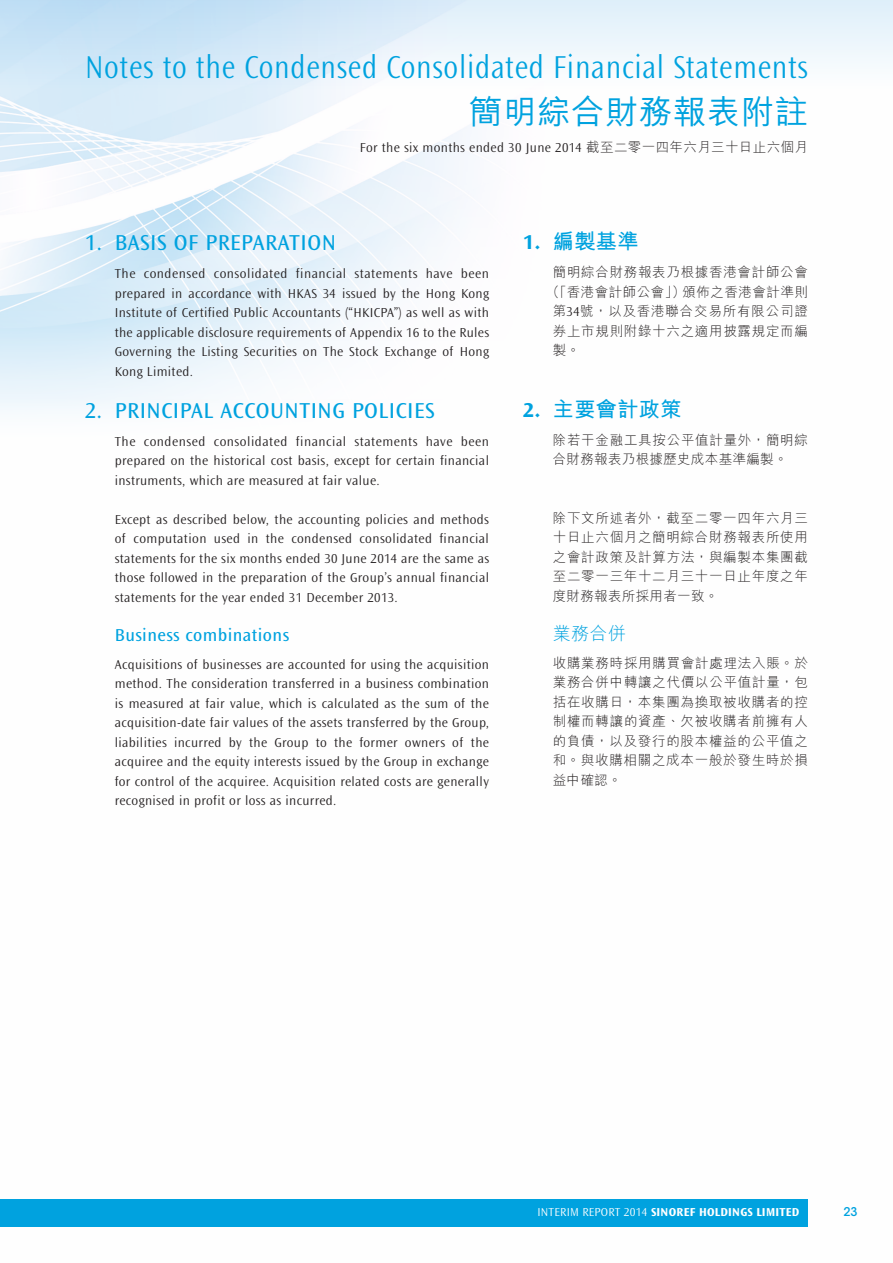
<style>
.page{position:relative;width:893px;height:1263px;background:#fff}
.page>*{position:absolute;margin:0;border:0;box-sizing:border-box;transform-origin:0 0}
.t1{font:300 33px "Ocean Sans Std";letter-spacing:.025em;color:#00a2df;scale:.89 1}
.t2{font:500 33px "M Hei HK";letter-spacing:.03em;color:#00a2df}
.t3{font:22.5px "Ocean Sans Std";letter-spacing:.025em;color:#00a2df}
.t4{font:700 21px "M Hei HK";letter-spacing:.025em;color:#00a2df}
.t5{font:18px "Ocean Sans Std";letter-spacing:.025em;color:#00a2df}
.t6{font:300 18px "M Hei HK";color:#00a2df}
.t7{font:300 13.5px/19.5px "Ocean Sans Std";letter-spacing:.025em;color:#231f20;text-align:justify}
.t8{font:300 13.5px/19.5px "M Hei HK";letter-spacing:.055em;color:#231f20;text-align:justify}
.t9{font:300 13.5px "M Hei HK";letter-spacing:.035em;color:#231f20}
.t10{font:700 12px "Ocean Sans Std";letter-spacing:.02em;color:#fff}
.t11{font:500 12px "ITC Avant Garde Std";color:#00a2df}
.s1{font-family:"M Hei HK"}
.s2{font-family:"Ocean Sans Std"}
.s3{font-weight:300}
</style>
<div class="page">
<svg style="left:701px;top:0;width:192px;height:64px;fill:#e9f4fb"></svg>
<div style="left:0;top:1199px;width:808px;height:28px;background:#00a2df"></div>
<h1 class="t1" style="left:85px;top:49px;width:814px">Notes to the Condensed Consolidated Financial Statements</h1>
<h1 class="t2" style="left:470px;top:88px;width:340px">簡明綜合財務報表附註</h1>
<p class="t7" style="left:360px;top:138px;width:450px">For the six months ended 30 June 2014 <span class="s1">截至二零一四年六月三十日止六個月</span></p>
<h2 class="t3" style="left:85px;top:230px;width:253px">1. BASIS OF PREPARATION</h2>
<p class="t7" style="left:115px;top:264px;width:376px">The condensed consolidated financial statements have been prepared in accordance with HKAS 34 issued by the Hong Kong Institute of Certified Public Accountants (“HKICPA”) as well as with the applicable disclosure requirements of Appendix 16 to the Rules Governing the Listing Securities on The Stock Exchange of Hong Kong Limited.</p>
<h2 class="t3" style="left:85px;top:398px;width:351px">2. PRINCIPAL ACCOUNTING POLICIES</h2>
<p class="t7" style="left:115px;top:432px;width:376px">The condensed consolidated financial statements have been prepared on the historical cost basis, except for certain financial instruments, which are measured at fair value.</p>
<p class="t7" style="left:115px;top:510px;width:376px">Except as described below, the accounting policies and methods of computation used in the condensed consolidated financial statements for the six months ended 30 June 2014 are the same as those followed in the preparation of the Group’s annual financial statements for the year ended 31 December 2013.</p>
<h3 class="t5" style="left:115px;top:625px;width:176px">Business combinations</h3>
<p class="t7" style="left:115px;top:655px;width:376px">Acquisitions of businesses are accounted for using the acquisition method. The consideration transferred in a business combination is measured at fair value, which is calculated as the sum of the acquisition-date fair values of the assets transferred by the Group, liabilities incurred by the Group to the former owners of the acquiree and the equity interests issued by the Group in exchange for control of the acquiree. Acquisition related costs are generally recognised in profit or loss as incurred.</p>
<h3 class="t4" style="left:523px;top:226px;width:117px"><span class="s2">1.</span> 編製基準</h3>
<p class="t8" style="left:553px;top:262px;width:257px">簡明綜合財務報表乃根據香港會計師公會</p>
<p class="t9" style="left:546px;top:282px;width:263px">（「香港會計師公會」）頒佈之香港會計準則</p>
<p class="t8" style="left:553px;top:301px;width:257px">第<span class="s2">34</span>號，以及香港聯合交易所有限公司證</p>
<p class="t8" style="left:553px;top:320px;width:257px">券上市規則附錄十六之適用披露規定而編</p>
<p class="t8" style="left:553px;top:340px;width:29px">製。</p>
<h3 class="t4" style="left:523px;top:394px;width:160px"><span class="s2">2.</span> 主要會計政策</h3>
<p class="t8" style="left:553px;top:429px;width:257px">除若干金融工具按公平值計量外，簡明綜合財務報表乃根據歷史成本基準編製。</p>
<p class="t8" style="left:553px;top:507px;width:257px">除下文所述者外，截至二零一四年六月三十日止六個月之簡明綜合財務報表所使用之會計政策及計算方法，與編製本集團截至二零一三年十二月三十一日止年度之年度財務報表所採用者一致。</p>
<h3 class="t6" style="left:553px;top:620px;width:75px">業務合併</h3>
<p class="t8" style="left:553px;top:652px;width:257px">收購業務時採用購買會計處理法入賬。於業務合併中轉讓之代價以公平值計量，包括在收購日，本集團為換取被收購者的控制權而轉讓的資產、欠被收購者前擁有人的負債，以及發行的股本權益的公平值之和。與收購相關之成本一般於發生時於損益中確認。</p>
<p class="t10" style="left:537px;top:1205px;width:264px"><span class="s3">INTERIM REPORT 2014</span> SINOREF HOLDINGS LIMITED</p>
<p class="t11" style="left:843px;top:1204px;width:16px">23</p>
</div>
